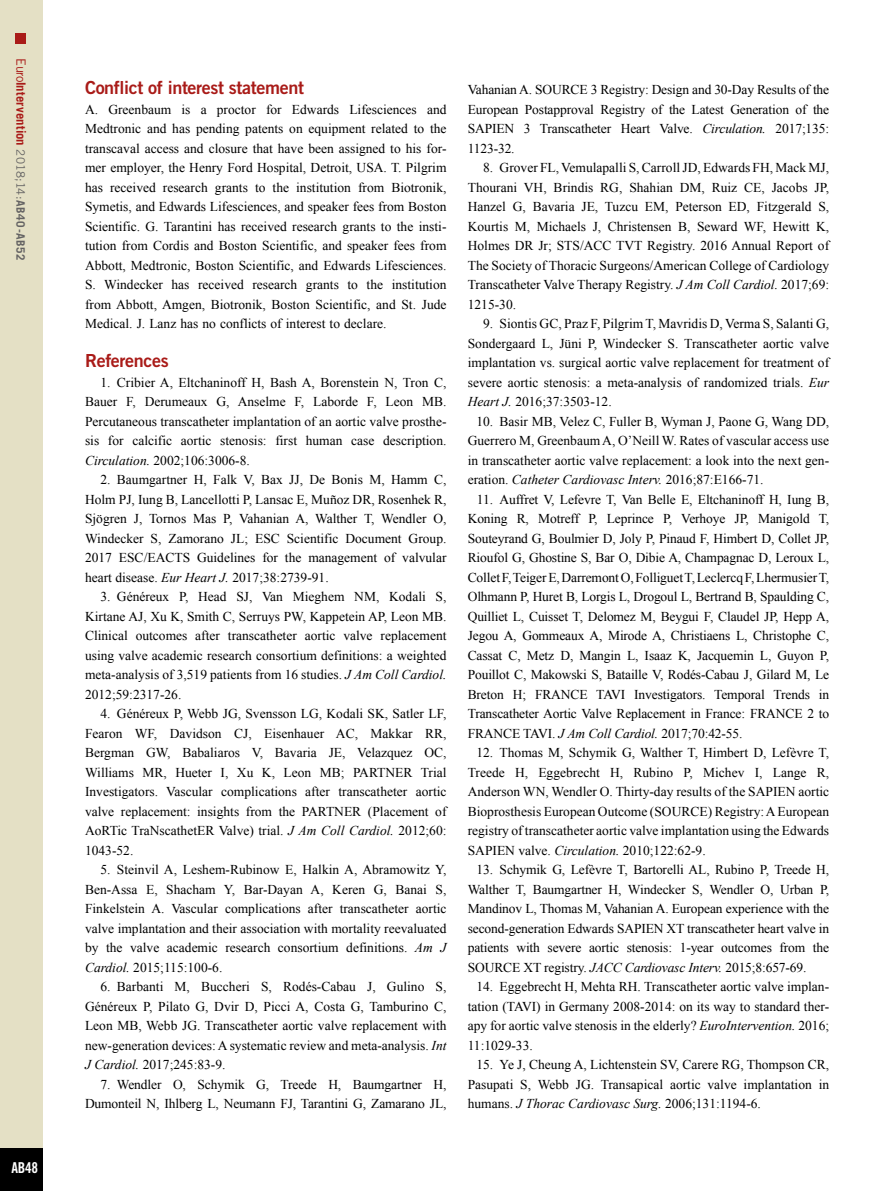
<style>
.page{position:relative;width:893px;height:1191px;background:#fff}
.page>*{position:absolute;margin:0;border:0;box-sizing:border-box;transform-origin:0 0}
.t1{font:18px "Trade Gothic LT Std Bd 2";letter-spacing:-.02em;color:#a91b18}
.t2{font:15px "Trade Gothic LT Std Bd Cn 20";color:#fff}
.t3{font:13.5px/19.5px "Times New Roman";color:#000;text-align:justify}
.t4{font:700 12.75px "Trade Gothic LT Std";letter-spacing:.005em;color:#a91b18}
.s1{font-weight:400}
.s2{font-weight:400;font-size:11.7px;color:#646363}
.s3{font-size:11.7px;color:#646363}
.s4{font-style:italic}
</style>
<div class="page">
<div style="left:0;top:0;width:43px;height:1191px;background:#e4e0c5"></div>
<div style="left:16px;top:34px;width:10px;height:10px;background:#a91b18"></div>
<div style="left:0;top:1148px;width:43px;height:43px;background:#000"></div>
<p class="t4" style="left:29px;top:58px;width:204px;rotate:90deg"><span class="s1">Euro</span>Intervention <span class="s2">2018;14:</span><span class="s3">AB40-AB52</span></p>
<p class="t2" style="left:12px;top:1158px;width:28px">AB48</p>
<h1 class="t1" style="left:85px;top:77px;width:220px">Conflict of interest statement</h1>
<p class="t3" style="left:85px;top:99px;width:363px">A. Greenbaum is a proctor for Edwards Lifesciences and Medtronic and has pending patents on equipment related to the transcaval access and closure that have been assigned to his for&shy;mer employer, the Henry Ford Hospital, Detroit, USA. T. Pilgrim has received research grants to the institution from Biotronik, Symetis, and Edwards Lifesciences, and speaker fees from Boston Scientific. G. Tarantini has received research grants to the insti&shy;tution from Cordis and Boston Scientific, and speaker fees from Abbott, Medtronic, Boston Scientific, and Edwards Lifesciences.<br>S. Windecker has received research grants to the institution from Abbott, Amgen, Biotronik, Boston Scientific, and St. Jude Medical. J. Lanz has no conflicts of interest to declare.</p>
<h1 class="t1" style="left:85px;top:350px;width:85px">References</h1>
<p class="t3" style="left:85px;top:372px;width:363px;text-indent:15px">1. Cribier A, Eltchaninoff H, Bash A, Borenstein N, Tron C, Bauer F, Derumeaux G, Anselme F, Laborde F, Leon MB.<br>Percutaneous transcatheter implantation of an aortic valve prosthe&shy;sis for calcific aortic stenosis: first human case description.<br><span class="s4">Circulation.</span> 2002;106:3006-8.</p>
<p class="t3" style="left:85px;top:470px;width:363px;text-indent:15px">2. Baumgartner H, Falk V, Bax JJ, De Bonis M, Hamm C, Holm PJ, Iung B, Lancellotti P, Lansac E, Muñoz DR, Rosenhek R, Sjögren J, Tornos Mas P, Vahanian A, Walther T, Wendler O, Windecker S, Zamorano JL; ESC Scientific Document Group.<br>2017 ESC/EACTS Guidelines for the management of valvular heart disease. <span class="s4">Eur Heart J.</span> 2017;38:2739-91.</p>
<p class="t3" style="left:85px;top:587px;width:363px;text-indent:15px">3. Généreux P, Head SJ, Van Mieghem NM, Kodali S, Kirtane AJ, Xu K, Smith C, Serruys PW, Kappetein AP, Leon MB.<br>Clinical outcomes after transcatheter aortic valve replacement using valve academic research consortium definitions: a weighted meta-analysis of 3,519 patients from 16 studies. <span class="s4">J Am Coll Cardiol.<br></span>2012;59:2317-26.</p>
<p class="t3" style="left:85px;top:704px;width:363px;text-indent:15px">4. Généreux P, Webb JG, Svensson LG, Kodali SK, Satler LF, Fearon WF, Davidson CJ, Eisenhauer AC, Makkar RR, Bergman GW, Babaliaros V, Bavaria JE, Velazquez OC, Williams MR, Hueter I, Xu K, Leon MB; PARTNER Trial Investigators. Vascular complications after transcatheter aortic valve replacement: insights from the PARTNER (Placement of AoRTic TraNscathetER Valve) trial. <span class="s4">J Am Coll Cardiol.</span> 2012;60:<br>1043-52.</p>
<p class="t3" style="left:85px;top:860px;width:363px;text-indent:15px">5. Steinvil A, Leshem-Rubinow E, Halkin A, Abramowitz Y, Ben-Assa E, Shacham Y, Bar-Dayan A, Keren G, Banai S, Finkelstein A. Vascular complications after transcatheter aortic valve implantation and their association with mortality reevaluated by the valve academic research consortium definitions. <span class="s4">Am J Cardiol.</span> 2015;115:100-6.</p>
<p class="t3" style="left:85px;top:977px;width:363px;text-indent:15px">6. Barbanti M, Buccheri S, Rodés-Cabau J, Gulino S, Généreux P, Pilato G, Dvir D, Picci A, Costa G, Tamburino C, Leon MB, Webb JG. Transcatheter aortic valve replacement with new-generation devices: A systematic review and meta-analysis. <span class="s4">Int J Cardiol.</span> 2017;245:83-9.</p>
<p class="t3" style="left:85px;top:1074px;width:363px;text-align:right">7. Wendler O, Schymik G, Treede H, Baumgartner H,<br>Dumonteil N, Ihlberg L, Neumann FJ, Tarantini G, Zamarano JL,</p>
<p class="t3" style="left:468px;top:80px;width:363px">Vahanian A. SOURCE 3 Registry: Design and 30-Day Results of the European Postapproval Registry of the Latest Generation of the SAPIEN 3 Transcatheter Heart Valve. <span class="s4">Circulation.</span> 2017;135:<br>1123-32.</p>
<p class="t3" style="left:468px;top:158px;width:363px;text-indent:15px">8. Grover FL, Vemulapalli S, Carroll JD, Edwards FH, Mack MJ, Thourani VH, Brindis RG, Shahian DM, Ruiz CE, Jacobs JP, Hanzel G, Bavaria JE, Tuzcu EM, Peterson ED, Fitzgerald S, Kourtis M, Michaels J, Christensen B, Seward WF, Hewitt K, Holmes DR Jr; STS/ACC TVT Registry. 2016 Annual Report of The Society of Thoracic Surgeons/American College of Cardiology Transcatheter Valve Therapy Registry. <span class="s4">J Am Coll Cardiol.</span> 2017;69:<br>1215-30.</p>
<p class="t3" style="left:468px;top:314px;width:363px;text-indent:15px">9. Siontis GC, Praz F, Pilgrim T, Mavridis D, Verma S, Salanti G, Sondergaard L, Jüni P, Windecker S. Transcatheter aortic valve implantation vs. surgical aortic valve replacement for treatment of severe aortic stenosis: a meta-analysis of randomized trials. <span class="s4">Eur Heart J.</span> 2016;37:3503-12.</p>
<p class="t3" style="left:468px;top:411px;width:363px;text-indent:9px">10. Basir MB, Velez C, Fuller B, Wyman J, Paone G, Wang DD, Guerrero M, Greenbaum A, O’Neill W. Rates of vascular access use in transcatheter aortic valve replacement: a look into the next gen&shy;eration. <span class="s4">Catheter Cardiovasc Interv.</span> 2016;87:E166-71.</p>
<p class="t3" style="left:468px;top:489px;width:363px;text-indent:9px">11. Auffret V, Lefevre T, Van Belle E, Eltchaninoff H, Iung B, Koning R, Motreff P, Leprince P, Verhoye JP, Manigold T, Souteyrand G, Boulmier D, Joly P, Pinaud F, Himbert D, Collet JP, Rioufol G, Ghostine S, Bar O, Dibie A, Champagnac D, Leroux L, Collet F, Teiger E, Darremont O, Folliguet T, Leclercq F, Lhermusier T, Olhmann P, Huret B, Lorgis L, Drogoul L, Bertrand B, Spaulding C, Quilliet L, Cuisset T, Delomez M, Beygui F, Claudel JP, Hepp A, Jegou A, Gommeaux A, Mirode A, Christiaens L, Christophe C, Cassat C, Metz D, Mangin L, Isaaz K, Jacquemin L, Guyon P, Pouillot C, Makowski S, Bataille V, Rodés-Cabau J, Gilard M, Le Breton H; FRANCE TAVI Investigators. Temporal Trends in Transcatheter Aortic Valve Replacement in France: FRANCE 2 to FRANCE TAVI. <span class="s4">J Am Coll Cardiol.</span> 2017;70:42-55.</p>
<p class="t3" style="left:468px;top:742px;width:363px;text-indent:9px">12. Thomas M, Schymik G, Walther T, Himbert D, Lefèvre T, Treede H, Eggebrecht H, Rubino P, Michev I, Lange R, Anderson WN, Wendler O. Thirty-day results of the SAPIEN aortic Bioprosthesis European Outcome (SOURCE) Registry: A European registry of transcatheter aortic valve implantation using the Edwards SAPIEN valve. <span class="s4">Circulation.</span> 2010;122:62-9.</p>
<p class="t3" style="left:468px;top:859px;width:363px;text-indent:9px">13. Schymik G, Lefèvre T, Bartorelli AL, Rubino P, Treede H, Walther T, Baumgartner H, Windecker S, Wendler O, Urban P, Mandinov L, Thomas M, Vahanian A. European experience with the second-generation Edwards SAPIEN XT transcatheter heart valve in patients with severe aortic stenosis: 1-year outcomes from the SOURCE XT registry. <span class="s4">JACC Cardiovasc Interv.</span> 2015;8:657-69.</p>
<p class="t3" style="left:468px;top:976px;width:363px;text-indent:9px">14. Eggebrecht H, Mehta RH. Transcatheter aortic valve implan&shy;tation (TAVI) in Germany 2008-2014: on its way to standard ther&shy;apy for aortic valve stenosis in the elderly? <span class="s4">EuroIntervention.</span> 2016; 11:1029-33.</p>
<p class="t3" style="left:468px;top:1054px;width:363px;text-indent:9px">15. Ye J, Cheung A, Lichtenstein SV, Carere RG, Thompson CR, Pasupati S, Webb JG. Transapical aortic valve implantation in humans. <span class="s4">J Thorac Cardiovasc Surg.</span> 2006;131:1194-6.</p>
</div>
